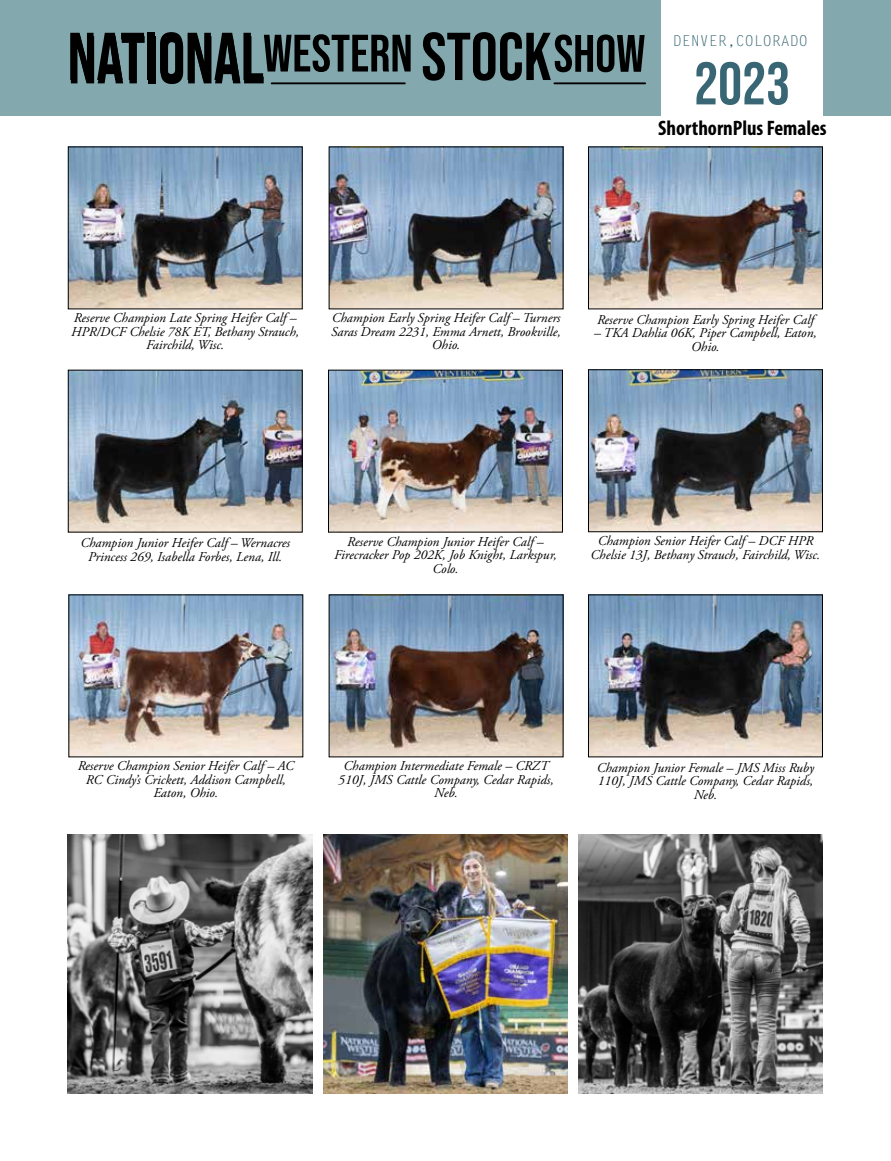
<style>
.page{position:relative;width:891px;height:1161px;background:#fff}
.page>*{position:absolute;margin:0;border:0;box-sizing:border-box;transform-origin:0 0}
.t1{font:67.5px "Bebas Neue";color:#000}
.t2{font:60px "Bebas Neue";color:#396675}
.t3{font:52.5px "Bebas Neue";color:#000}
.t4{font:700 condensed 21px "Myriad Pro";color:#000}
.t5{font:15px "Letter Gothic Std";color:#396675}
.t6{font:italic 13.5px/13.5px "Adobe Garamond Pro";color:#000;text-align:center}
.s1{font-size:67.5px}
</style>
<div class="page">
<div style="left:0;top:0;width:891px;height:115px;background:#83a8ad"></div>
<div style="left:662px;top:0;width:161px;height:121px;background:#fff"></div>
<hr style="left:271px;top:83px;width:134px;height:1px;background:#000">
<img style="left:70px;top:149px;width:231px;height:158px">
<div style="left:68px;top:147px;width:235px;height:162px;border:1px solid #000"></div>
<img style="left:590px;top:371px;width:231px;height:159px">
<div style="left:588px;top:369px;width:235px;height:163px;border:1px solid #000"></div>
<img style="left:70px;top:597px;width:231px;height:158px">
<img style="left:590px;top:149px;width:231px;height:158px">
<div style="left:588px;top:147px;width:235px;height:162px;border:1px solid #000"></div>
<img style="left:590px;top:597px;width:231px;height:158px">
<div style="left:588px;top:595px;width:235px;height:162px;border:1px solid #000"></div>
<img style="left:70px;top:372px;width:231px;height:158px">
<div style="left:68px;top:370px;width:235px;height:162px;border:1px solid #000"></div>
<img style="left:331px;top:149px;width:230px;height:158px">
<img style="left:331px;top:597px;width:230px;height:158px">
<img style="left:330px;top:372px;width:231px;height:158px">
<div style="left:328px;top:370px;width:235px;height:162px;border:1px solid #000"></div>
<hr style="left:272px;top:83px;width:134px;height:1px;background:#000">
<hr style="left:554px;top:83px;width:92px;height:1px;background:#000">
<img style="left:68px;top:834px;width:244px;height:260px">
<img style="left:323px;top:834px;width:245px;height:260px">
<img style="left:578px;top:834px;width:245px;height:260px">
<h3 class="t3" style="left:263px;top:24px;width:384px">WESTERN <span class="s1">STOCK</span>SHOW</h3>
<h1 class="t1" style="left:68px;top:22px;width:198px">NATIONAL</h1>
<p class="t5" style="left:673px;top:32px;width:136px">DENVER,COLORADO</p>
<h2 class="t2" style="left:694px;top:50px;width:97px">2023</h2>
<h3 class="t4" style="left:658px;top:117px;width:170px">ShorthornPlus Females</h3>
<p class="t6" style="left:71px;top:312px;width:230px">Reserve Champion Late Spring Heifer Calf –<br>HPR/DCF Chelsie 78K ET, Bethany Strauch,<br>Fairchild, Wisc.</p>
<p class="t6" style="left:331px;top:312px;width:231px">Champion Early Spring Heifer Calf – Turners<br>Saras Dream 2231, Emma Arnett, Brookville,<br>Ohio.</p>
<p class="t6" style="left:597px;top:313px;width:218px">Reserve Champion Early Spring Heifer Calf</p>
<p class="t6" style="left:594px;top:326px;width:224px">– TKA Dahlia 06K, Piper Campbell, Eaton,<br>Ohio.</p>
<p class="t6" style="left:80px;top:536px;width:211px">Champion Junior Heifer Calf – Wernacres<br>Princess 269, Isabella Forbes, Lena, Ill.</p>
<p class="t6" style="left:334px;top:535px;width:224px">Reserve Champion Junior Heifer Calf –<br>Firecracker Pop 202K, Job Knight, Larkspur,<br>Colo.</p>
<p class="t6" style="left:591px;top:535px;width:231px">Champion Senior Heifer Calf – DCF HPR<br>Chelsie 13J, Bethany Strauch, Fairchild, Wisc.</p>
<p class="t6" style="left:78px;top:760px;width:218px">Reserve Champion Senior Heifer Calf – AC<br>RC Cindy’s Crickett, Addison Campbell,<br>Eaton, Ohio.</p>
<p class="t6" style="left:338px;top:760px;width:217px">Champion Intermediate Female – CRZT<br>510J, JMS Cattle Company, Cedar Rapids,<br>Neb.</p>
<p class="t6" style="left:597px;top:761px;width:219px">Champion Junior Female – JMS Miss Ruby<br>110J, JMS Cattle Company, Cedar Rapids,<br>Neb.</p>
</div>
